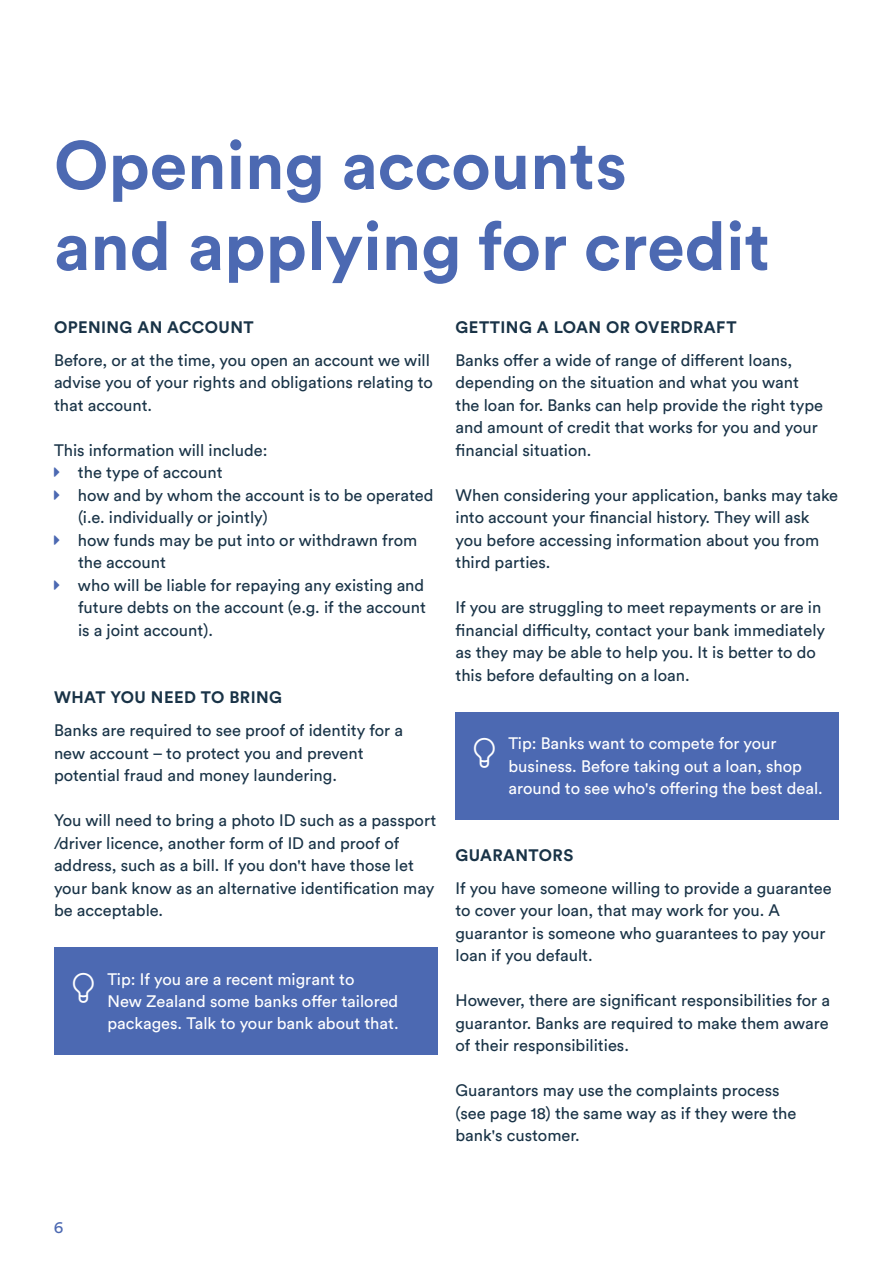
<style>
.page{position:relative;width:893px;height:1263px;background:#fff}
.page>*{position:absolute;margin:0;border:0;box-sizing:border-box;transform-origin:0 0}
.t1{font:700 67.5px/81px "Circular Std";color:#4c69b2}
.t2{font:16.5px/22.5px "Circular Std";color:#193347}
.t3{font:16.5px/22.5px "Circular Std";color:#fff}
.t4{font:700 16.5px "Circular Std";letter-spacing:.025em;color:#193347}
.t5{font:16.5px "Circular Std";color:#4c69b2}
</style>
<div class="page">
<div style="left:54px;top:947px;width:384px;height:107px;background:#4c69b2"></div>
<div style="left:455px;top:712px;width:384px;height:107px;background:#4c69b2"></div>
<h1 class="t1" style="left:54px;top:123px;width:717px">Opening accounts<br>and applying for credit</h1>
<h4 class="t4" style="left:54px;top:316px;width:201px">OPENING AN ACCOUNT</h4>
<p class="t2" style="left:54px;top:348px;width:380px">Before, or at the time, you open an account we will advise you of your rights and obligations relating to that account.</p>
<p class="t2" style="left:78px;top:438px;width:357px;text-indent:-24px">This information will include:<br>the type of account<br>how and by whom the account is to be operated</p>
<p class="t2" style="left:78px;top:506px;width:341px">(i.e. individually or jointly)<br>how funds may be put into or withdrawn from the account</p>
<p class="t2" style="left:78px;top:574px;width:349px;text-align:justify">who will be liable for repaying any existing and future debts on the account (e.g. if the account is a joint account).</p>
<h4 class="t4" style="left:455px;top:316px;width:283px">GETTING A LOAN OR OVERDRAFT</h4>
<p class="t2" style="left:455px;top:348px;width:369px">Banks ofer a wide of range of diferent loans, depending on the situation and what you want the loan for. Banks can help provide the right type and amount of credit that works for you and your fnancial situation.</p>
<p class="t2" style="left:455px;top:483px;width:384px">When considering your application, banks may take into account your fnancial history. They will ask you before accessing information about you from third parties.</p>
<p class="t2" style="left:455px;top:596px;width:371px">If you are struggling to meet repayments or are in fnancial difculty, contact your bank immediately as they may be able to help you. It is better to do this before defaulting on a loan.</p>
<h4 class="t4" style="left:54px;top:687px;width:229px">WHAT YOU NEED TO BRING</h4>
<p class="t2" style="left:54px;top:719px;width:351px">Banks are required to see proof of identity for a new account – to protect you and prevent potential fraud and money laundering.</p>
<p class="t2" style="left:54px;top:809px;width:384px">You will need to bring a photo ID such as a passport /driver licence, another form of ID and proof of address, such as a bill. If you don't have those let your bank know as an alternative identifcation may be acceptable.</p>
<p class="t3" style="left:107px;top:967px;width:248px">Tip: If you are a recent migrant to</p>
<p class="t3" style="left:107px;top:990px;width:293px">New Zealand some banks ofer tailored packages. Talk to your bank about that.</p>
<p class="t3" style="left:508px;top:732px;width:270px">Tip: Banks want to compete for your</p>
<p class="t3" style="left:508px;top:754px;width:316px">business. Before taking out a loan, shop around to see who's ofering the best deal.</p>
<h4 class="t4" style="left:455px;top:844px;width:119px">GUARANTORS</h4>
<p class="t2" style="left:455px;top:876px;width:378px">If you have someone willing to provide a guarantee to cover your loan, that may work for you. A guarantor is someone who guarantees to pay your loan if you default.</p>
<p class="t2" style="left:455px;top:989px;width:376px;text-align:justify">However, there are signifcant responsibilities for a guarantor. Banks are required to make them aware of their responsibilities.</p>
<p class="t2" style="left:455px;top:1079px;width:342px">Guarantors may use the complaints process (see page 18) the same way as if they were the bank's customer.</p>
<p class="t5" style="left:54px;top:1217px;width:11px">6</p>
</div>
